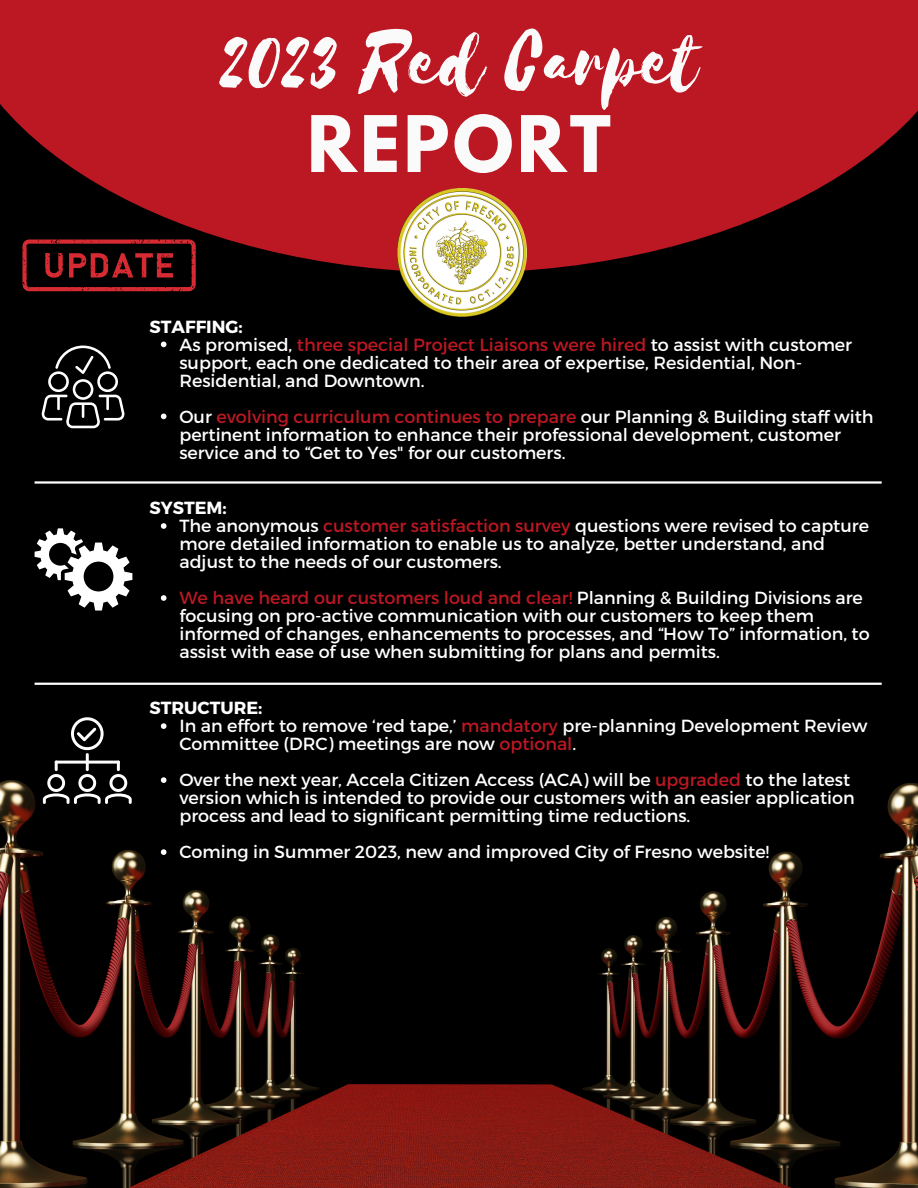
<style>
.page{position:relative;width:918px;height:1188px;background:#fff}
.page>*{position:absolute;margin:0;border:0;box-sizing:border-box;transform-origin:0 0}
.t1{font:91.2px "Selima";color:#fafafa}
.t2{font:700 69px "League Spartan";letter-spacing:.05em;color:#fafafa}
.t3{font:17.55px/18px "Montserrat";color:#fff}
.t4{font:700 17.55px "Montserrat";color:#fff}
.s1{color:#bc1823}
</style>
<div class="page">
<img style="left:0;top:271px;width:918px;height:917px">
<svg style="left:0;top:0;width:918px;height:271px;background:#9e141d"></svg>
<img style="left:398px;top:188px;width:128px;height:129px">
<svg style="left:41px;top:346px;width:84px;height:82px;background:#313131"></svg>
<svg style="left:35px;top:528px;width:97px;height:83px"></svg>
<svg style="left:43px;top:717px;width:89px;height:87px;background:#2c2c2c"></svg>
<svg style="left:161px;top:342px;width:5px;height:5px"></svg>
<svg style="left:161px;top:414px;width:5px;height:5px"></svg>
<svg style="left:161px;top:723px;width:5px;height:6px"></svg>
<svg style="left:161px;top:777px;width:5px;height:6px"></svg>
<svg style="left:161px;top:849px;width:5px;height:6px"></svg>
<svg style="left:161px;top:523px;width:5px;height:6px"></svg>
<svg style="left:161px;top:595px;width:5px;height:6px"></svg>
<svg style="left:22px;top:239px;width:174px;height:52px;background:#470e10"></svg>
<hr style="left:35px;top:481px;width:847px;height:3px;background:#fff">
<hr style="left:35px;top:683px;width:847px;height:2px;background:#fff">
<h1 class="t1" style="left:219px;top:12px;width:481px">2023 Red Carpet</h1>
<p class="t4" style="left:150px;top:315px;width:95px">STAFFING:</p>
<h2 class="t2" style="left:307px;top:110px;width:305px">REPORT</h2>
<p class="t3" style="left:179px;top:334px;width:674px">As promised, <span class="s1">three special Project Liaisons were hired</span> to assist with customer support, each one dedicated to their area of expertise, Residential, Non-<br>Residential, and Downtown.</p>
<p class="t3" style="left:179px;top:406px;width:696px">Our <span class="s1">evolving curriculum continues to prepare</span> our Planning &amp; Building staff with pertinent information to enhance their professional development, customer service and to “Get to Yes" for our customers.</p>
<p class="t4" style="left:150px;top:497px;width:79px">SYSTEM:</p>
<p class="t3" style="left:179px;top:516px;width:691px">The anonymous <span class="s1">customer satisfaction survey</span> questions were revised to capture more detailed information to enable us to analyze, better understand, and adjust to the needs of our customers.</p>
<p class="t3" style="left:179px;top:588px;width:692px"><span class="s1">We have heard our customers loud and clear!</span> Planning &amp; Building Divisions are focusing on pro-active communication with our customers to keep them informed of changes, enhancements to processes, and “How To” information, to assist with ease of use when submitting for plans and permits.</p>
<p class="t4" style="left:150px;top:697px;width:114px">STRUCTURE:</p>
<p class="t3" style="left:179px;top:716px;width:689px">In an effort to remove ‘red tape,’ <span class="s1">mandatory</span> pre-planning Development Review<br>Committee (DRC) meetings are now <span class="s1">optional</span>.</p>
<p class="t3" style="left:179px;top:770px;width:677px">Over the next year, Accela Citizen Access (ACA) will be <span class="s1">upgraded</span> to the latest version which is intended to provide our customers with an easier application process and lead to significant permitting time reductions.</p>
<p class="t3" style="left:179px;top:842px;width:591px">Coming in Summer 2023, new and improved City of Fresno website!</p>
</div>
